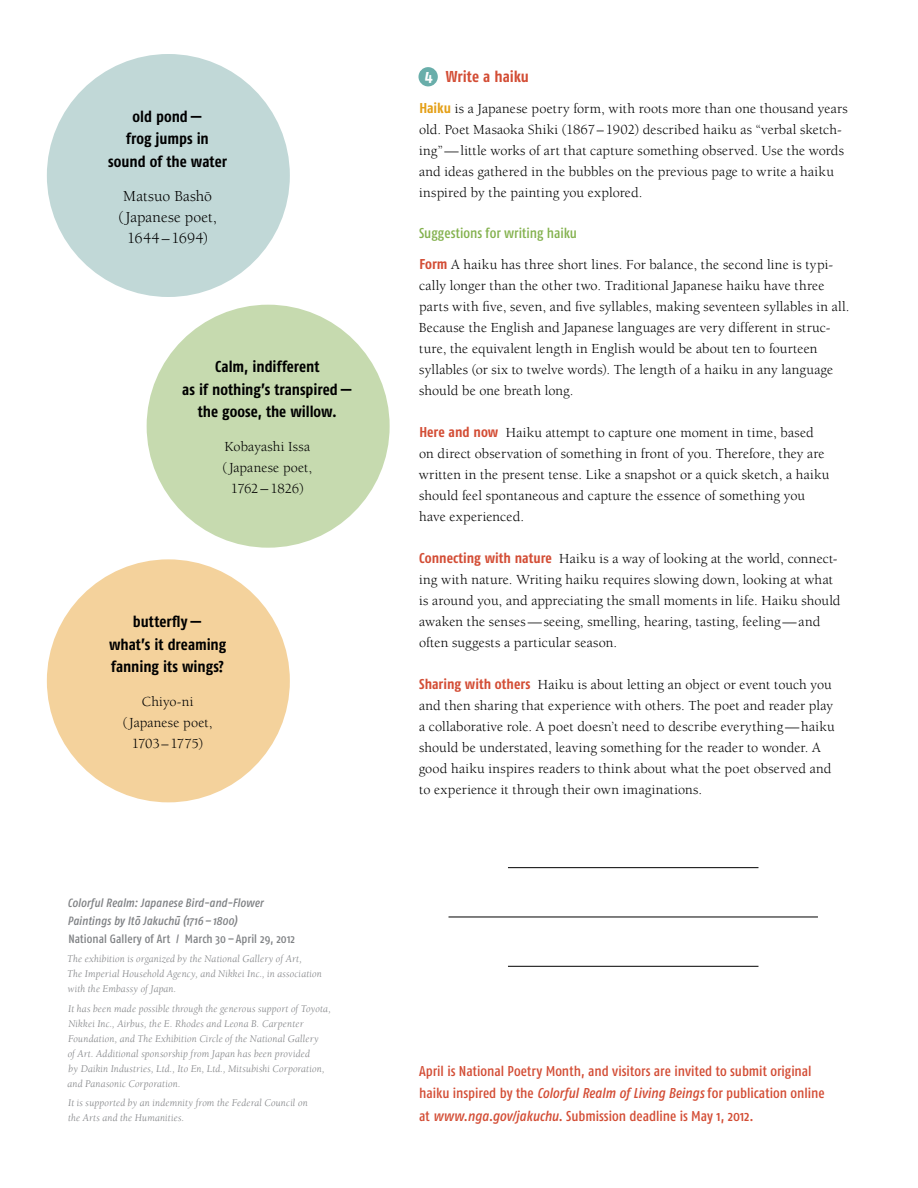
<style>
.page{position:relative;width:918px;height:1188px;background:#fff}
.page>*{position:absolute;margin:0;border:0;box-sizing:border-box;transform-origin:0 0}
.t1{font:700 15.75px/22.5px "Fago Co";color:#000;text-align:center}
.t2{font:15.75px/21px "Berkeley Std";letter-spacing:.015em;color:#000;text-align:center}
.t3{font:700 15.75px "Fago Co";letter-spacing:-.005em;color:#d34d35}
.t4{font:14.25px/21px "Berkeley Std";letter-spacing:.01em;color:#000}
.t5{font:14.25px/22.5px "Fago Co Med";color:#d34d35}
.t6{font:14.25px "Fago Co Med";color:#83b14d}
.t7{font:italic 12px/18px "Fago Co Med";letter-spacing:.005em;color:#808285}
.t8{font:12px "Fago Co Med";letter-spacing:.005em;color:#808285}
.t9{font:italic 10.5px/15px "Berkeley Std";letter-spacing:.015em;color:#808285}
.s1{font-size:15.75px}
.s2{font-size:16.05px;color:#fff}
.s3{font-family:"Fago Co";font-weight:700;color:#e49f15}
.s4{font-family:"Fago Co";font-weight:700;color:#d34d35}
.s5{font-style:italic}
</style>
<div class="page">
<hr style="left:508px;top:867px;width:250px;height:1px;background:#000">
<hr style="left:449px;top:917px;width:369px;height:1px;background:#000">
<hr style="left:508px;top:966px;width:250px;height:1px;background:#000">
<div style="left:418px;top:67px;width:20px;height:19px;background:#69aeaa;border-radius:50%"></div>
<div style="left:47px;top:54px;width:243px;height:243px;background:#c1d8d7;border-radius:50%"></div>
<div style="left:47px;top:559px;width:243px;height:243px;background:#f4d29c;border-radius:50%"></div>
<div style="left:147px;top:305px;width:243px;height:243px;background:#c6daaf;border-radius:50%"></div>
<p class="t1" style="left:108px;top:105px;width:120px">old pond—<br>frog jumps in sound of the water</p>
<p class="t2" style="left:118px;top:185px;width:100px">Matsuo Bashˉo (Japanese poet,<br>1644–1694)</p>
<p class="t1" style="left:182px;top:355px;width:172px">Calm, indifferent<br>as if nothing’s transpired— the goose, the willow.</p>
<p class="t4" style="left:222px;top:437px;width:91px;text-align:center">Kobayashi Issa (Japanese poet,<br>1762 <span class="s1">–</span> 1826)</p>
<p class="t1" style="left:109px;top:610px;width:119px">butterfly—<br>what’s it dreaming fanning its wings?</p>
<p class="t4" style="left:123px;top:691px;width:91px;text-align:center">Chiyo-ni (Japanese poet,<br>1703–1775)</p>
<p class="t7" style="left:68px;top:894px;width:197px">Colorful Realm: Japanese Bird-and-Flower<br>Paintings by It¯o Jakuch¯u (1716–1800)</p>
<p class="t8" style="left:68px;top:932px;width:228px">National Gallery of Art / March 30–April 29, 2012</p>
<p class="t9" style="left:67px;top:952px;width:256px">The exhibition is organized by the National Gallery of Art,<br>The Imperial Household Agency, and Nikkei Inc., in association with the Embassy of Japan.</p>
<p class="t9" style="left:68px;top:1001px;width:265px">It has been made possible through the generous support of Toyota, Nikkei Inc., Airbus, the E. Rhodes and Leona B. Carpenter Foundation, and The Exhibition Circle of the National Gallery<br>of Art. Additional sponsorship from Japan has been provided<br>by Daikin Industries, Ltd., Ito En, Ltd., Mitsubishi Corporation, and Panasonic Corporation.</p>
<p class="t9" style="left:68px;top:1095px;width:241px">It is supported by an indemnity from the Federal Council on the Arts and the Humanities.</p>
<p class="t3" style="left:425px;top:68px;width:105px"><span class="s2">4</span> Write a haiku</p>
<p class="t4" style="left:419px;top:98px;width:430px"><span class="s3">Haiku</span> is a Japanese poetry form, with roots more than one thousand years old. Poet Masaoka Shiki (1867–1902) described haiku as “verbal sketch&shy;ing”—little works of art that capture something observed. Use the words and ideas gathered in the bubbles on the previous page to write a haiku inspired by the painting you explored.</p>
<p class="t6" style="left:419px;top:225px;width:160px">Suggestions for writing haiku</p>
<p class="t4" style="left:419px;top:254px;width:432px"><span class="s4">Form</span> A haiku has three short lines. For balance, the second line is typi&shy;cally longer than the other two. Traditional Japanese haiku have three parts with five, seven, and five syllables, making seventeen syllables in all.<br>Because the English and Japanese languages are very different in struc&shy;ture, the equivalent length in English would be about ten to fourteen syllables (or six to twelve words). The length of a haiku in any language should be one breath long.</p>
<p class="t4" style="left:419px;top:422px;width:412px"><span class="s4">Here and now</span> Haiku attempt to capture one moment in time, based on direct observation of something in front of you. Therefore, they are written in the present tense. Like a snapshot or a quick sketch, a haiku should feel spontaneous and capture the essence of something you have experienced.</p>
<p class="t4" style="left:419px;top:548px;width:423px"><span class="s4">Connecting with nature</span> Haiku is a way of looking at the world, connect&shy;ing with nature. Writing haiku requires slowing down, looking at what is around you, and appreciating the small moments in life. Haiku should awaken the senses—seeing, smelling, hearing, tasting, feeling—and often suggests a particular season.</p>
<p class="t4" style="left:419px;top:674px;width:418px"><span class="s4">Sharing with others</span> Haiku is about letting an object or event touch you and then sharing that experience with others. The poet and reader play a collaborative role. A poet doesn’t need to describe everything—haiku should be understated, leaving something for the reader to wonder. A good haiku inspires readers to think about what the poet observed and to experience it through their own imaginations.</p>
<p class="t5" style="left:419px;top:1059px;width:407px">April is National Poetry Month, and visitors are invited to submit original haiku inspired by the <span class="s5">Colorful Realm of Living Beings</span> for publication online at <span class="s5">www.nga.gov/jakuchu.</span> Submission deadline is May 1, 2012.</p>
</div>
